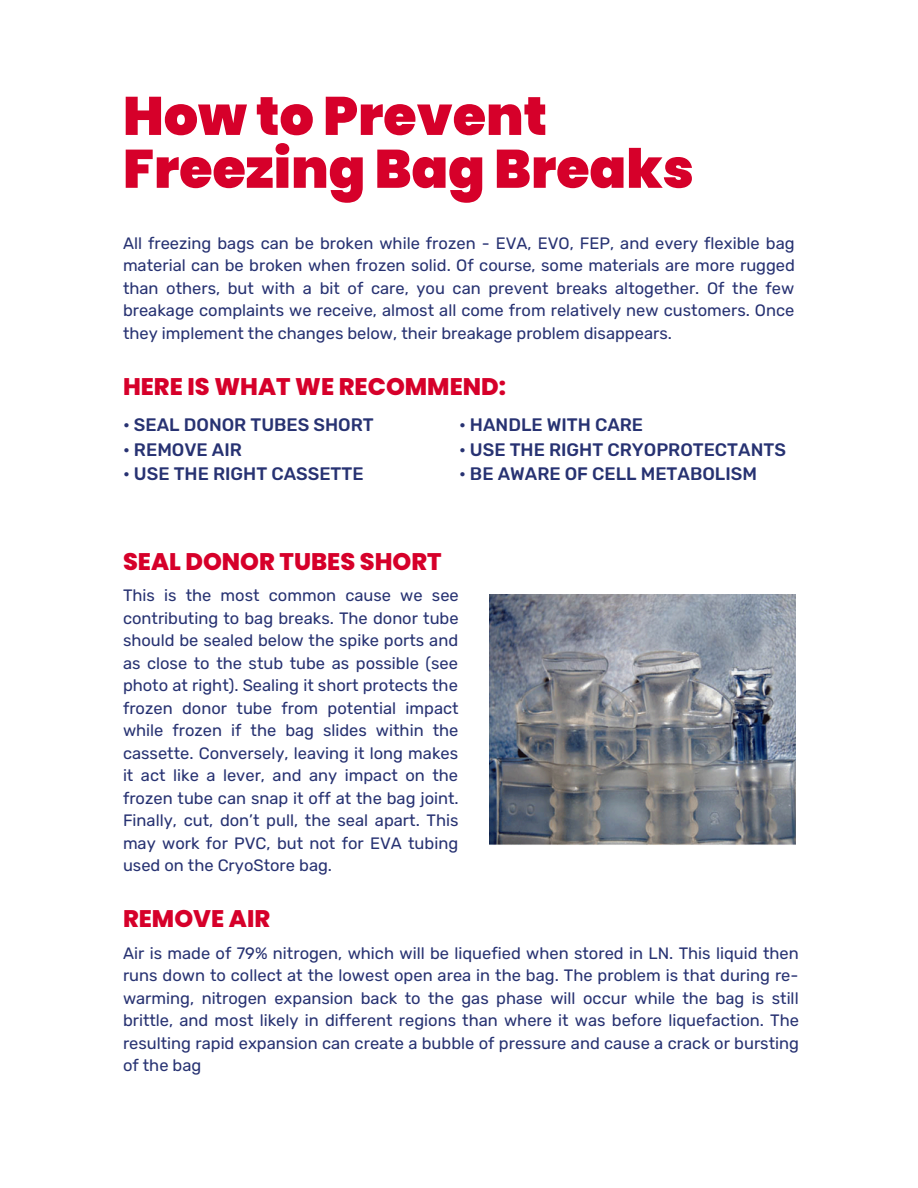
<style>
.page{position:relative;width:918px;height:1188px;background:#fff}
.page>*{position:absolute;margin:0;border:0;box-sizing:border-box;transform-origin:0 0}
.t1{font:900 54px/52.8px "Poppins";color:#d6002a}
.t2{font:800 24px "Poppins";color:#d6002a}
.t3{font:500 18px "Rubik";color:#273272}
.t4{font:16.5px/22.5px "Rubik";color:#273272;text-align:justify}
</style>
<div class="page">
<img style="left:489px;top:594px;width:306px;height:251px">
<p class="t1" style="left:123px;top:90px;width:572px">How to Prevent<br>Freezing Bag Breaks</p>
<p class="t4" style="left:123px;top:232px;width:673px">All freezing bags can be broken while frozen - EVA, EVO, FEP, and every flexible bag material can be broken when frozen solid. Of course, some materials are more rugged than others, but with a bit of care, you can prevent breaks altogether. Of the few breakage complaints we receive, almost all come from relatively new customers. Once they implement the changes below, their breakage problem disappears.</p>
<p class="t2" style="left:123px;top:370px;width:385px">HERE IS WHAT WE RECOMMEND:</p>
<p class="t3" style="left:459px;top:414px;width:186px">• HANDLE WITH CARE</p>
<p class="t3" style="left:459px;top:439px;width:328px">• USE THE RIGHT CRYOPROTECTANTS</p>
<p class="t3" style="left:459px;top:464px;width:299px">• BE AWARE OF CELL METABOLISM</p>
<p class="t3" style="left:123px;top:414px;width:252px">• SEAL DONOR TUBES SHORT</p>
<p class="t3" style="left:123px;top:439px;width:120px">• REMOVE AIR</p>
<p class="t3" style="left:123px;top:464px;width:242px">• USE THE RIGHT CASSETTE</p>
<p class="t2" style="left:123px;top:545px;width:320px">SEAL DONOR TUBES SHORT</p>
<p class="t4" style="left:123px;top:584px;width:337px">This is the most common cause we see contributing to bag breaks. The donor tube should be sealed below the spike ports and as close to the stub tube as possible (see photo at right). Sealing it short protects the frozen donor tube from potential impact while frozen if the bag slides within the cassette. Conversely, leaving it long makes it act like a lever, and any impact on the frozen tube can snap it off at the bag joint.<br>Finally, cut, don’t pull, the seal apart. This may work for PVC, but not for EVA tubing used on the CryoStore bag.</p>
<p class="t2" style="left:123px;top:902px;width:149px">REMOVE AIR</p>
<p class="t4" style="left:123px;top:942px;width:678px">Air is made of 79% nitrogen, which will be liquefied when stored in LN. This liquid then runs down to collect at the lowest open area in the bag. The problem is that during re&shy;warming, nitrogen expansion back to the gas phase will occur while the bag is still brittle, and most likely in different regions than where it was before liquefaction. The resulting rapid expansion can create a bubble of pressure and cause a crack or bursting of the bag</p>
</div>
